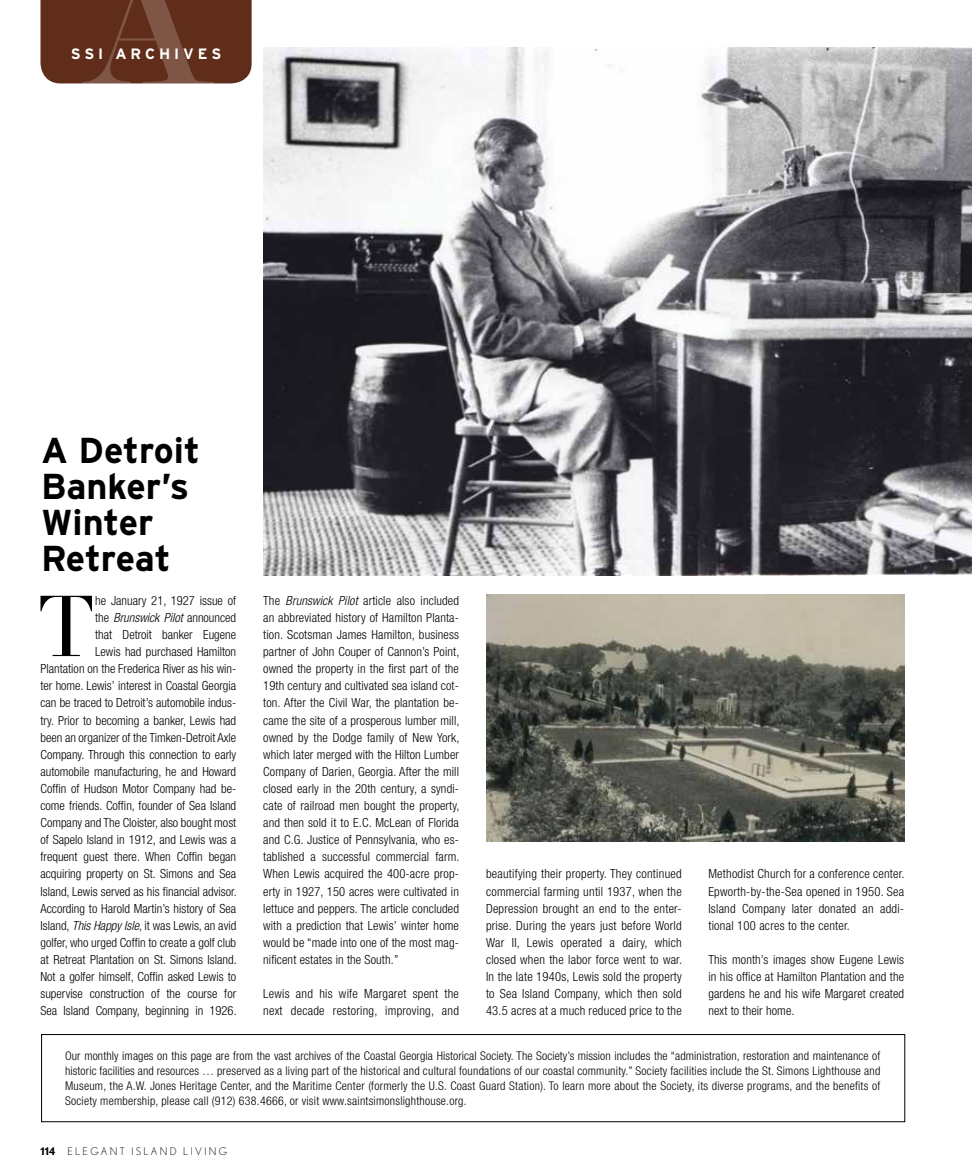
<style>
.page{position:relative;width:972px;height:1175px;background:#fff}
.page>*{position:absolute;margin:0;border:0;box-sizing:border-box;transform-origin:0 0}
.t1{font:84.6px "Didot";color:#000}
.t2{font:700 36px/36px "Interstate";color:#000}
.t3{font:700 15px "Interstate";letter-spacing:.26em;color:#fff}
.t4{font:300 condensed 12.6px/17.1px "Helvetica Neue";color:#000;text-align:justify}
.t5{font:300 condensed 12.6px/17.1px "Helvetica Neue";letter-spacing:.02em;color:#000}
.t6{font:300 condensed 12px/15px "Helvetica Neue";letter-spacing:.02em;color:#000;text-align:justify}
.t7{font:300 10.5px "Nobel";letter-spacing:.22em;color:#000}
.s1{font-style:italic}
.s2{font-weight:700}
</style>
<div class="page">
<img style="left:263px;top:47px;width:709px;height:528px">
<div style="left:41px;top:1034px;width:864px;height:88px;border:1px solid #000"></div>
<svg style="left:40px;top:0;width:212px;height:84px;background:#683826"></svg>
<img style="left:486px;top:594px;width:418px;height:247px">
<p class="t3" style="left:71px;top:46px;width:152px">SSI ARCHIVES</p>
<h2 class="t2" style="left:41px;top:432px;width:160px">A Detroit<br>Banker’s<br>Winter<br>Retreat</h2>
<p class="t4" style="left:40px;top:591px;width:198px;text-align:right">he January 21, 1927 issue of<br>the <span class="s1">Brunswick Pilot</span> announced<br>that Detroit banker Eugene<br>Lewis had purchased Hamilton<br>Plantation on the Frederica River as his win&shy;ter home. Lewis’ interest in Coastal Georgia can be traced to Detroit’s automobile indus&shy;try. Prior to becoming a banker, Lewis had been an organizer of the Timken-Detroit Axle Company. Through this connection to early automobile manufacturing, he and Howard Coffin of Hudson Motor Company had be&shy;come friends. Coffin, founder of Sea Island Company and The Cloister, also bought most of Sapelo Island in 1912, and Lewis was a frequent guest there. When Coffin began acquiring property on St. Simons and Sea Island, Lewis served as his financial advisor.<br>According to Harold Martin’s history of Sea Island, <span class="s1">This Happy Isle</span>, it was Lewis, an avid golfer, who urged Coffin to create a golf club at Retreat Plantation on St. Simons Island.<br>Not a golfer himself, Coffin asked Lewis to supervise construction of the course for Sea Island Company, beginning in 1926.</p>
<h1 class="t1" style="left:37px;top:576px;width:59px">T</h1>
<p class="t4" style="left:263px;top:591px;width:198px">The <span class="s1">Brunswick Pilot</span> article also included an abbreviated history of Hamilton Planta&shy;tion. Scotsman James Hamilton, business partner of John Couper of Cannon’s Point, owned the property in the first part of the 19th century and cultivated sea island cot&shy;ton. After the Civil War, the plantation be&shy;came the site of a prosperous lumber mill, owned by the Dodge family of New York, which later merged with the Hilton Lumber Company of Darien, Georgia. After the mill closed early in the 20th century, a syndi&shy;cate of railroad men bought the property, and then sold it to E.C. McLean of Florida and C.G. Justice of Pennsylvania, who es&shy;tablished a successful commercial farm.<br>When Lewis acquired the 400-acre prop&shy;erty in 1927, 150 acres were cultivated in lettuce and peppers. The article concluded with a prediction that Lewis’ winter home would be “made into one of the most mag&shy;nificent estates in the South.”</p>
<p class="t5" style="left:263px;top:985px;width:197px">Lewis and his wife Margaret spent the next decade restoring, improving, and</p>
<p class="t4" style="left:486px;top:865px;width:198px">beautifying their property. They continued commercial farming until 1937, when the Depression brought an end to the enter&shy;prise. During the years just before World War II, Lewis operated a dairy, which closed when the labor force went to war.<br>In the late 1940s, Lewis sold the property to Sea Island Company, which then sold 43.5 acres at a much reduced price to the</p>
<p class="t4" style="left:708px;top:865px;width:198px">Methodist Church for a conference center.<br>Epworth-by-the-Sea opened in 1950. Sea Island Company later donated an addi&shy;tional 100 acres to the center.</p>
<p class="t4" style="left:708px;top:950px;width:197px">This month’s images show Eugene Lewis in his office at Hamilton Plantation and the gardens he and his wife Margaret created next to their home.</p>
<p class="t6" style="left:65px;top:1048px;width:817px">Our monthly images on this page are from the vast archives of the Coastal Georgia Historical Society. The Society’s mission includes the “administration, restoration and maintenance of historic facilities and resources … preserved as a living part of the historical and cultural foundations of our coastal community.” Society facilities include the St. Simons Lighthouse and Museum, the A.W. Jones Heritage Center, and the Maritime Center (formerly the U.S. Coast Guard Station). To learn more about the Society, its diverse programs, and the benefits of Society membership, please call (912) 638.4666, or visit www.saintsimonslighthouse.org.</p>
<p class="t7" style="left:40px;top:1144px;width:188px"><span class="s2">114</span> ELEGANT ISLAND LIVING</p>
</div>
